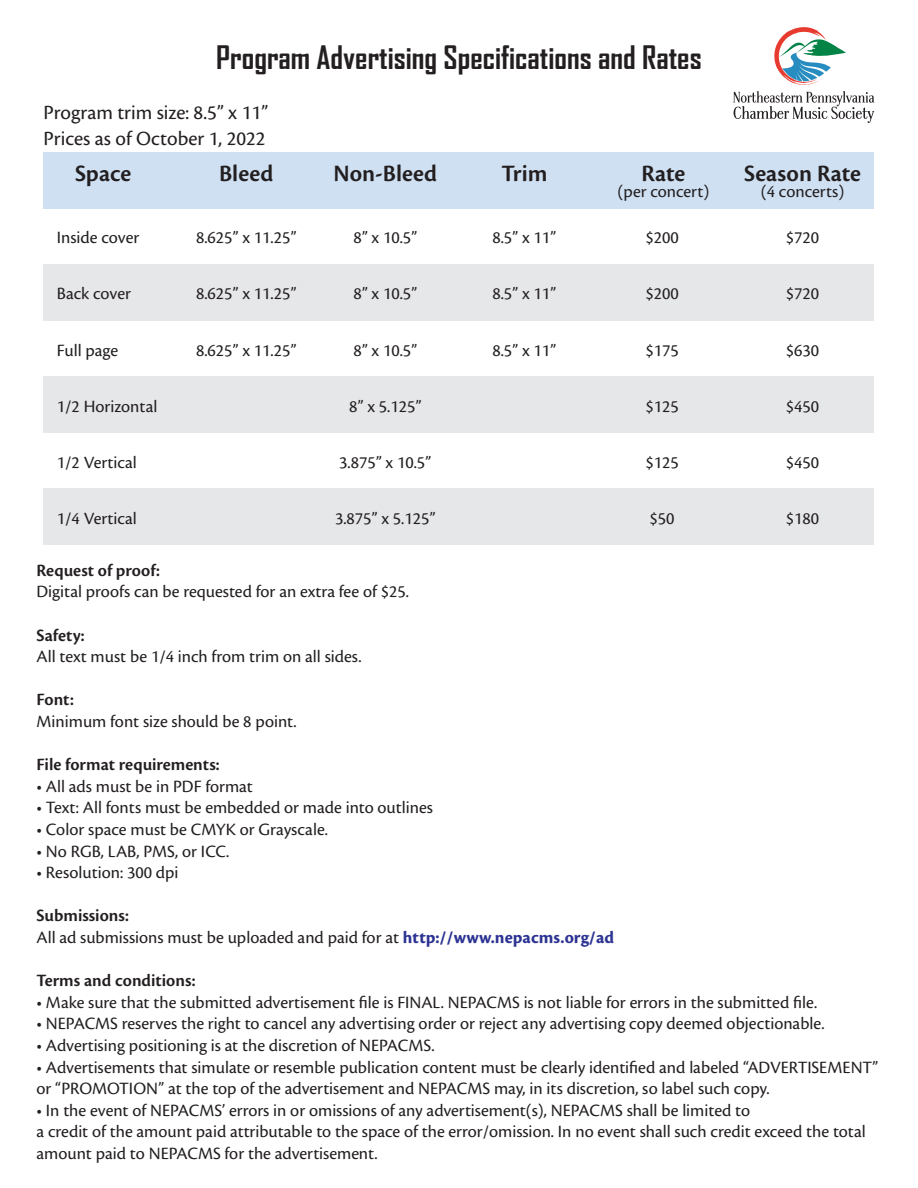
<style>
.page{position:relative;width:918px;height:1188px;background:#fff}
.page>*{position:absolute;margin:0;border:0;box-sizing:border-box;transform-origin:0 0}
.t1{font:700 30.9px "Agency FB";color:#231f20}
.t2{font:600 24.45px "Cronos Pro";letter-spacing:.005em;color:#231f20}
.t3{font:21px/25.2px "Cronos Pro";color:#231f20}
.t4{font:18px/21.6px "Cronos Pro";color:#231f20}
.t5{font:600 18px "Cronos Pro";color:#231f20}
.s1{font-weight:600}
.s2{font-weight:700;color:#2c3393}
</style>
<div class="page">
<div style="left:44px;top:152px;width:830px;height:57px;background:#cee0f2"></div>
<div style="left:44px;top:264px;width:830px;height:57px;background:#e6e7e9"></div>
<div style="left:44px;top:376px;width:830px;height:57px;background:#e6e7e9"></div>
<div style="left:44px;top:488px;width:830px;height:57px;background:#e6e7e9"></div>
<svg style="left:733px;top:91px;width:141px;height:32px"></svg>
<svg style="left:774px;top:27px;width:72px;height:58px"></svg>
<h1 class="t1" style="left:216px;top:41px;width:487px">Program Advertising Specifications and Rates</h1>
<p class="t3" style="left:44px;top:100px;width:226px">Program trim size: 8.5” x 11”<br>Prices as of October 1, 2022</p>
<h2 class="t2" style="left:75px;top:160px;width:58px">Space</h2>
<h2 class="t2" style="left:219px;top:160px;width:56px">Bleed</h2>
<h2 class="t2" style="left:333px;top:160px;width:105px">Non-Bleed</h2>
<h2 class="t2" style="left:501px;top:160px;width:48px">Trim</h2>
<h2 class="t2" style="left:642px;top:160px;width:45px">Rate</h2>
<p class="t4" style="left:618px;top:180px;width:93px">(per concert)</p>
<h2 class="t2" style="left:744px;top:160px;width:119px">Season Rate</h2>
<p class="t4" style="left:761px;top:180px;width:85px">(4 concerts)</p>
<p class="t4" style="left:57px;top:227px;width:84px">Inside cover</p>
<p class="t4" style="left:196px;top:227px;width:102px">8.625” x 11.25”</p>
<p class="t4" style="left:353px;top:227px;width:65px">8” x 10.5”</p>
<p class="t4" style="left:492px;top:227px;width:65px">8.5” x 11”</p>
<p class="t4" style="left:645px;top:227px;width:35px">$200</p>
<p class="t4" style="left:786px;top:227px;width:35px">$720</p>
<p class="t4" style="left:57px;top:283px;width:76px">Back cover</p>
<p class="t4" style="left:196px;top:283px;width:102px">8.625” x 11.25”</p>
<p class="t4" style="left:353px;top:283px;width:65px">8” x 10.5”</p>
<p class="t4" style="left:492px;top:283px;width:65px">8.5” x 11”</p>
<p class="t4" style="left:645px;top:283px;width:35px">$200</p>
<p class="t4" style="left:786px;top:283px;width:35px">$720</p>
<p class="t4" style="left:57px;top:339px;width:63px">Full page</p>
<p class="t4" style="left:196px;top:339px;width:102px">8.625” x 11.25”</p>
<p class="t4" style="left:353px;top:339px;width:65px">8” x 10.5”</p>
<p class="t4" style="left:492px;top:339px;width:65px">8.5” x 11”</p>
<p class="t4" style="left:645px;top:339px;width:35px">$175</p>
<p class="t4" style="left:786px;top:339px;width:35px">$630</p>
<p class="t4" style="left:57px;top:395px;width:102px">1/2 Horizontal</p>
<p class="t4" style="left:349px;top:395px;width:74px">8” x 5.125”</p>
<p class="t4" style="left:645px;top:395px;width:35px">$125</p>
<p class="t4" style="left:786px;top:395px;width:35px">$450</p>
<p class="t4" style="left:57px;top:451px;width:81px">1/2 Vertical</p>
<p class="t4" style="left:339px;top:451px;width:94px">3.875” x 10.5”</p>
<p class="t4" style="left:645px;top:451px;width:35px">$125</p>
<p class="t4" style="left:786px;top:451px;width:35px">$450</p>
<p class="t4" style="left:57px;top:507px;width:81px">1/4 Vertical</p>
<p class="t4" style="left:335px;top:507px;width:102px">3.875” x 5.125”</p>
<p class="t4" style="left:650px;top:507px;width:27px">$50</p>
<p class="t4" style="left:786px;top:507px;width:35px">$180</p>
<p class="t5" style="left:36px;top:560px;width:125px">Request of proof:</p>
<p class="t4" style="left:36px;top:581px;width:374px">Digital proofs can be requested for an extra fee of $25.</p>
<p class="t5" style="left:36px;top:625px;width:49px">Safety:</p>
<p class="t4" style="left:36px;top:646px;width:327px">All text must be 1/4 inch from trim on all sides.</p>
<p class="t5" style="left:36px;top:689px;width:39px">Font:</p>
<p class="t4" style="left:36px;top:711px;width:262px">Minimum font size should be 8 point.</p>
<p class="t5" style="left:36px;top:754px;width:185px">File format requirements:</p>
<p class="t4" style="left:36px;top:775px;width:218px">• All ads must be in PDF format</p>
<p class="t4" style="left:36px;top:797px;width:398px">• Text: All fonts must be embedded or made into outlines</p>
<p class="t4" style="left:36px;top:819px;width:293px">• Color space must be CMYK or Grayscale.</p>
<p class="t4" style="left:36px;top:840px;width:194px">• No RGB, LAB, PMS, or ICC.</p>
<p class="t4" style="left:36px;top:862px;width:143px">• Resolution: 300 dpi</p>
<p class="t4" style="left:36px;top:905px;width:579px"><span class="s1">Submissions:<br></span>All ad submissions must be uploaded and paid for at <span class="s2">http://www.nepacms.org/ad</span></p>
<p class="t5" style="left:36px;top:970px;width:161px">Terms and conditions:</p>
<p class="t4" style="left:36px;top:991px;width:782px">• Make sure that the submitted advertisement file is FINAL. NEPACMS is not liable for errors in the submitted file.</p>
<p class="t4" style="left:36px;top:1013px;width:790px">• NEPACMS reserves the right to cancel any advertising order or reject any advertising copy deemed objectionable.</p>
<p class="t4" style="left:36px;top:1035px;width:400px">• Advertising positioning is at the discretion of NEPACMS.</p>
<p class="t4" style="left:36px;top:1056px;width:843px">• Advertisements that simulate or resemble publication content must be clearly identified and labeled “ADVERTISEMENT” or “PROMOTION” at the top of the advertisement and NEPACMS may, in its discretion, so label such copy.</p>
<p class="t4" style="left:36px;top:1099px;width:831px">• In the event of NEPACMS’ errors in or omissions of any advertisement(s), NEPACMS shall be limited to<br>a credit of the amount paid attributable to the space of the error/omission. In no event shall such credit exceed the total amount paid to NEPACMS for the advertisement.</p>
</div>
